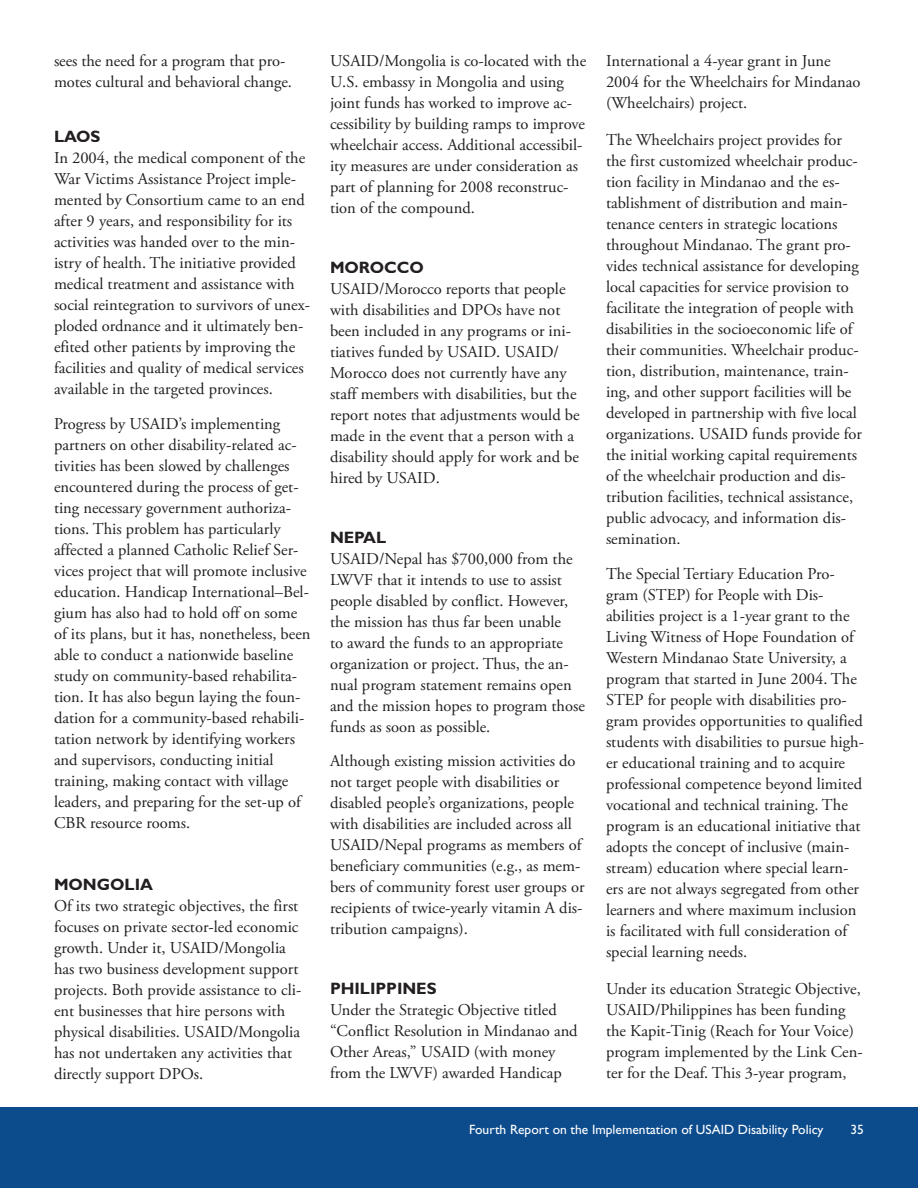
<style>
.page{position:relative;width:918px;height:1188px;background:#fff}
.page>*{position:absolute;margin:0;border:0;box-sizing:border-box;transform-origin:0 0}
.t1{font:16.5px/21px "Adobe Garamond Pro";color:#231f20}
.t2{font:700 16.5px "Gill Sans Std";letter-spacing:-.005em;color:#231f20}
.t3{font:13.5px "Gill Sans Std";color:#fff}
</style>
<div class="page">
<div style="left:0;top:1108px;width:918px;height:80px;background:#0c4c8d"></div>
<p class="t1" style="left:54px;top:51px;width:240px">sees the need for a program that pro&shy;motes cultural and behavioral change.</p>
<p class="t2" style="left:54px;top:126px;width:48px">LAOS</p>
<p class="t1" style="left:54px;top:148px;width:258px">In 2004, the medical component of the War Victims Assistance Project imple&shy;mented by Consortium came to an end after 9 years, and responsibility for its activities was handed over to the min&shy;istry of health. The initiative provided medical treatment and assistance with social reintegration to survivors of unex&shy;ploded ordnance and it ultimately ben&shy;efited other patients by improving the facilities and quality of medical services available in the targeted provinces.</p>
<p class="t1" style="left:54px;top:414px;width:258px">Progress by USAID’s implementing partners on other disability-related ac&shy;tivities has been slowed by challenges encountered during the process of get&shy;ting necessary government authoriza&shy;tions. This problem has particularly affected a planned Catholic Relief Ser&shy;vices project that will promote inclusive education. Handicap International–Bel&shy;gium has also had to hold off on some of its plans, but it has, nonetheless, been able to conduct a nationwide baseline study on community-based rehabilita&shy;tion. It has also begun laying the foun&shy;dation for a community-based rehabili&shy;tation network by identifying workers and supervisors, conducting initial training, making contact with village leaders, and preparing for the set-up of CBR resource rooms.</p>
<p class="t2" style="left:54px;top:874px;width:101px">MONGOLIA</p>
<p class="t1" style="left:54px;top:896px;width:249px">Of its two strategic objectives, the first focuses on private sector-led economic growth. Under it, USAID/Mongolia has two business development support projects. Both provide assistance to cli&shy;ent businesses that hire persons with physical disabilities. USAID/Mongolia has not undertaken any activities that directly support DPOs.</p>
<p class="t1" style="left:330px;top:51px;width:258px">USAID/Mongolia is co-located with the U.S. embassy in Mongolia and using joint funds has worked to improve ac&shy;cessibility by building ramps to improve wheelchair access. Additional accessibil&shy;ity measures are under consideration as part of planning for 2008 reconstruc&shy;tion of the compound.</p>
<p class="t2" style="left:330px;top:258px;width:95px">MOROCCO</p>
<p class="t1" style="left:330px;top:279px;width:251px">USAID/Morocco reports that people with disabilities and DPOs have not been included in any programs or ini&shy;tiatives funded by USAID. USAID/ Morocco does not currently have any staff members with disabilities, but the report notes that adjustments would be made in the event that a person with a disability should apply for work and be hired by USAID.</p>
<p class="t2" style="left:330px;top:527px;width:58px">NEPAL</p>
<p class="t1" style="left:330px;top:549px;width:256px">USAID/Nepal has $700,000 from the LWVF that it intends to use to assist people disabled by conflict. However, the mission has thus far been unable<br>to award the funds to an appropriate organization or project. Thus, the an&shy;nual program statement remains open and the mission hopes to program those funds as soon as possible.</p>
<p class="t1" style="left:330px;top:751px;width:256px">Although existing mission activities do not target people with disabilities or disabled people’s organizations, people with disabilities are included across all USAID/Nepal programs as members of beneficiary communities (e.g., as mem&shy;bers of community forest user groups or recipients of twice-yearly vitamin A dis&shy;tribution campaigns).</p>
<p class="t2" style="left:330px;top:979px;width:108px">PHILIPPINES</p>
<p class="t1" style="left:330px;top:1000px;width:249px">Under the Strategic Objective titled “Conflict Resolution in Mindanao and Other Areas,” USAID (with money from the LWVF) awarded Handicap</p>
<p class="t1" style="left:606px;top:51px;width:256px">International a 4-year grant in June<br>2004 for the Wheelchairs for Mindanao (Wheelchairs) project.</p>
<p class="t1" style="left:606px;top:129px;width:258px">The Wheelchairs project provides for the first customized wheelchair produc&shy;tion facility in Mindanao and the es&shy;tablishment of distribution and main&shy;tenance centers in strategic locations throughout Mindanao. The grant pro&shy;vides technical assistance for developing local capacities for service provision to facilitate the integration of people with disabilities in the socioeconomic life of their communities. Wheelchair produc&shy;tion, distribution, maintenance, train&shy;ing, and other support facilities will be developed in partnership with five local organizations. USAID funds provide for the initial working capital requirements of the wheelchair production and dis&shy;tribution facilities, technical assistance, public advocacy, and information dis&shy;semination.</p>
<p class="t1" style="left:606px;top:564px;width:259px">The Special Tertiary Education Pro&shy;gram (STEP) for People with Dis&shy;abilities project is a 1-year grant to the Living Witness of Hope Foundation of Western Mindanao State University, a program that started in June 2004. The STEP for people with disabilities pro&shy;gram provides opportunities to qualified students with disabilities to pursue high&shy;er educational training and to acquire professional competence beyond limited vocational and technical training. The program is an educational initiative that adopts the concept of inclusive (main&shy;stream) education where special learn&shy;ers are not always segregated from other learners and where maximum inclusion is facilitated with full consideration of special learning needs.</p>
<p class="t1" style="left:606px;top:979px;width:258px">Under its education Strategic Objective, USAID/Philippines has been funding the Kapit-Tinig (Reach for Your Voice) program implemented by the Link Cen&shy;ter for the Deaf. This 3-year program,</p>
<p class="t3" style="left:469px;top:1122px;width:356px">Fourth Report on the Implementation of USAID Disability Policy</p>
<p class="t3" style="left:851px;top:1122px;width:15px">35</p>
</div>
